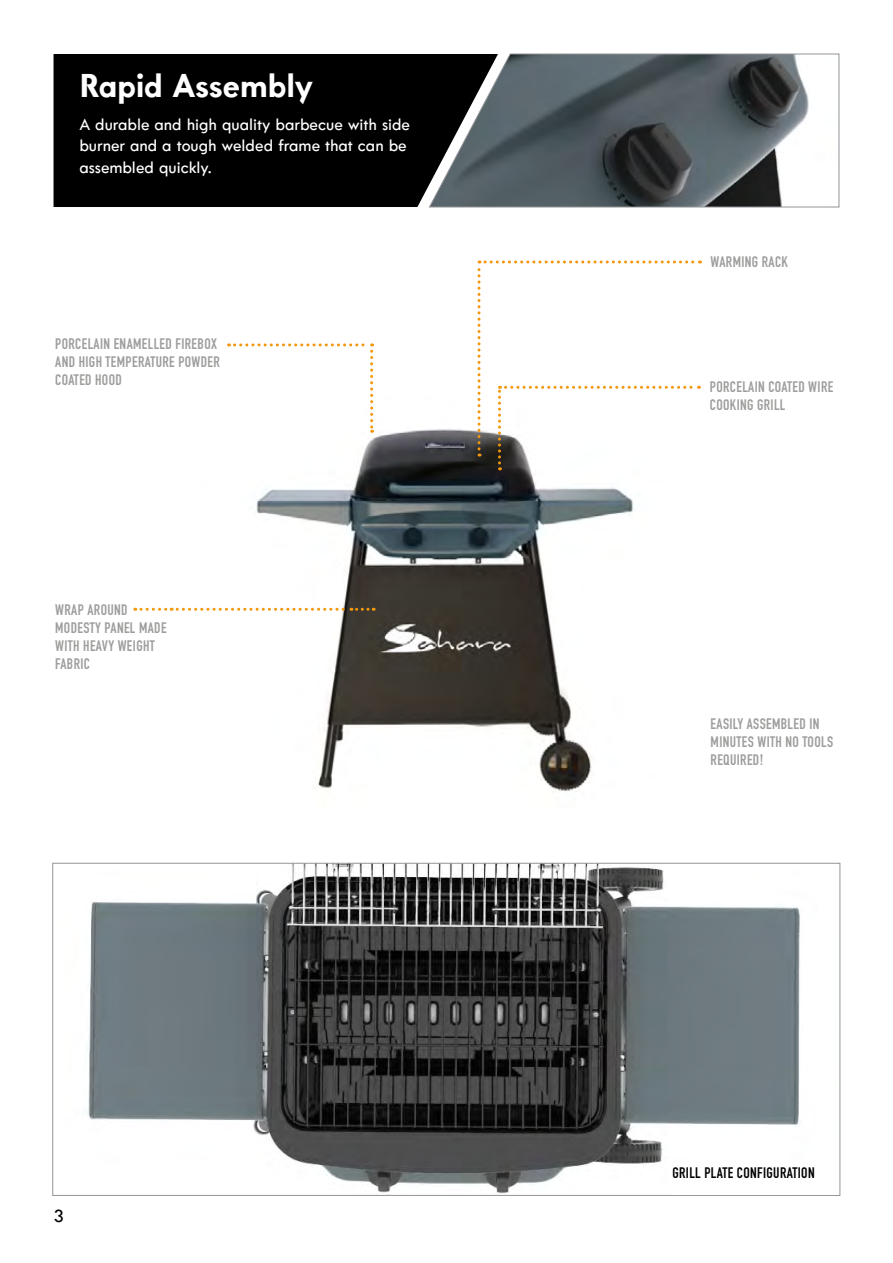
<style>
.page{position:relative;width:893px;height:1263px;background:#fff}
.page>*{position:absolute;margin:0;border:0;box-sizing:border-box;transform-origin:0 0}
.t1{font:36px "Tw Cen MT Boldfor Kenmore";color:#fff}
.t2{font:19.5px "Tw Cen MT Mediumfor Kenmore";color:#000}
.t3{font:18px/21.6px "Tw Cen MT Mediumfor Kenmore";color:#fff}
.t4{font:700 15px/18px "DIN Condensed";letter-spacing:.025em;color:#9d9d9c}
.t5{font:700 15px "DIN Condensed";letter-spacing:.025em;color:#000}
</style>
<div class="page">
<img style="left:189px;top:401px;width:445px;height:391px">
<svg style="left:498px;top:53px;width:341px;height:154px;background:#656c70"></svg>
<svg style="left:54px;top:54px;width:444px;height:153px;background:#0b0c0c"></svg>
<svg style="left:135px;top:608px;width:239px;height:3px"></svg>
<svg style="left:477px;top:260px;width:223px;height:210px"></svg>
<svg style="left:229px;top:343px;width:144px;height:90px"></svg>
<svg style="left:52px;top:863px;width:788px;height:333px"></svg>
<div style="left:672px;top:1167px;width:165px;height:28px;background:#fff"></div>
<h1 class="t1" style="left:79px;top:66px;width:235px">Rapid Assembly</h1>
<p class="t3" style="left:79px;top:113px;width:332px">A durable and high quality barbecue with side burner and a tough welded frame that can be assembled quickly.</p>
<p class="t4" style="left:55px;top:335px;width:166px">PORCELAIN ENAMELLED FIREBOX<br>AND HIGH TEMPERATURE POWDER<br>COATED HOOD</p>
<p class="t4" style="left:55px;top:600px;width:113px">WRAP AROUND<br>MODESTY PANEL MADE<br>WITH HEAVY WEIGHT<br>FABRIC</p>
<h2 class="t2" style="left:54px;top:1205px;width:11px">3</h2>
<p class="t4" style="left:711px;top:253px;width:79px">WARMING RACK</p>
<p class="t4" style="left:710px;top:378px;width:125px">PORCELAIN COATED WIRE<br>COOKING GRILL</p>
<p class="t4" style="left:711px;top:715px;width:124px">EASILY ASSEMBLED IN<br>MINUTES WITH NO TOOLS<br>REQUIRED!</p>
<p class="t5" style="left:672px;top:1163px;width:144px">GRILL PLATE CONFIGURATION</p>
</div>
